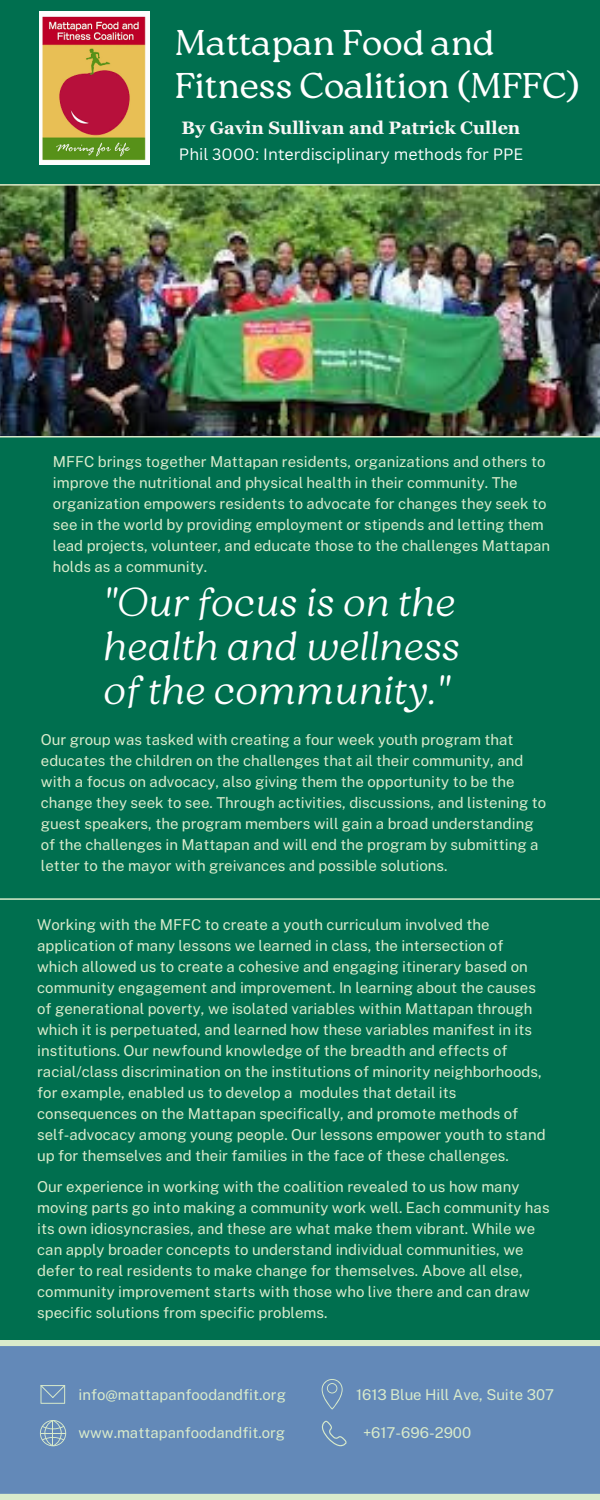
<style>
.page{position:relative;width:600px;height:1500px;background:#006f4f}
.page>*{position:absolute;margin:0;border:0;box-sizing:border-box;transform-origin:0 0}
.t1{font:italic 100 40.4px/44.4px "Roca Two";color:#fff;text-align:justify}
.t2{font:300 35.8px/42.9px "Roca Two";color:#fff}
.t3{font:700 18px "Georgia Pro";color:#faf7f6}
.t4{font:16px "Canva Sans";color:#fff}
.t5{font:15px/21px "Public Sans";color:#d9ebcb}
.t6{font:14.9px "Public Sans";color:#d9ebcb}
</style>
<div class="page">
<img style="left:0;top:186px;width:600px;height:250px">
<hr style="left:0;top:184px;width:600px;height:2px;background:#d9ebcb">
<hr style="left:0;top:436px;width:600px;height:2px;background:#d9ebcb">
<hr style="left:0;top:898px;width:600px;height:2px;background:#d9ebcb">
<svg style="left:0;top:1340px;width:600px;height:160px;background:#6c90b9"></svg>
<svg style="left:40px;top:1385px;width:25px;height:19px"></svg>
<svg style="left:40px;top:1420px;width:26px;height:26px"></svg>
<svg style="left:322px;top:1379px;width:21px;height:31px"></svg>
<svg style="left:322px;top:1420px;width:26px;height:26px"></svg>
<img style="left:39px;top:11px;width:111px;height:154px">
<h2 class="t2" style="left:175px;top:21px;width:407px">Mattapan Food and<br>Fitness Coalition (MFFC)</h2>
<p class="t3" style="left:182px;top:118px;width:340px">By Gavin Sullivan and Patrick Cullen</p>
<p class="t4" style="left:179px;top:143px;width:346px">Phil 3000: Interdisciplinary methods for PPE</p>
<p class="t5" style="left:53px;top:451px;width:499px">MFFC brings together Mattapan residents, organizations and others to improve the nutritional and physical health in their community. The organization empowers residents to advocate for changes they seek to see in the world by providing employment or stipends and letting them lead projects, volunteer, and educate those to the challenges Mattapan holds as a community.</p>
<h1 class="t1" style="left:104px;top:579px;width:358px">"Our focus is on the health and wellness of the community."</h1>
<p class="t5" style="left:41px;top:729px;width:507px">Our group was tasked with creating a four week youth program that educates the children on the challenges that ail their community, and with a focus on advocacy, also giving them the opportunity to be the change they seek to see. Through activities, discussions, and listening to guest speakers, the program members will gain a broad understanding of the challenges in Mattapan and will end the program by submitting a letter to the mayor with greivances and possible solutions.</p>
<p class="t5" style="left:37px;top:914px;width:510px">Working with the MFFC to create a youth curriculum involved the application of many lessons we learned in class, the intersection of which allowed us to create a cohesive and engaging itinerary based on community engagement and improvement. In learning about the causes of generational poverty, we isolated variables within Mattapan through which it is perpetuated, and learned how these variables manifest in its institutions. Our newfound knowledge of the breadth and effects of racial/class discrimination on the institutions of minority neighborhoods, for example, enabled us to develop a modules that detail its consequences on the Mattapan specifically, and promote methods of self-advocacy among young people. Our lessons empower youth to stand up for themselves and their families in the face of these challenges.</p>
<p class="t5" style="left:37px;top:1176px;width:514px">Our experience in working with the coalition revealed to us how many moving parts go into making a community work well. Each community has its own idiosyncrasies, and these are what make them vibrant. While we can apply broader concepts to understand individual communities, we defer to real residents to make change for themselves. Above all else, community improvement starts with those who live there and can draw specific solutions from specific problems.</p>
<p class="t6" style="left:79px;top:1386px;width:209px">info@mattapanfoodandfit.org</p>
<p class="t6" style="left:79px;top:1424px;width:208px">www.mattapanfoodandfit.org</p>
<p class="t6" style="left:356px;top:1386px;width:200px">1613 Blue Hill Ave, Suite 307</p>
<p class="t6" style="left:363px;top:1424px;width:110px">+617-696-2900</p>
</div>
